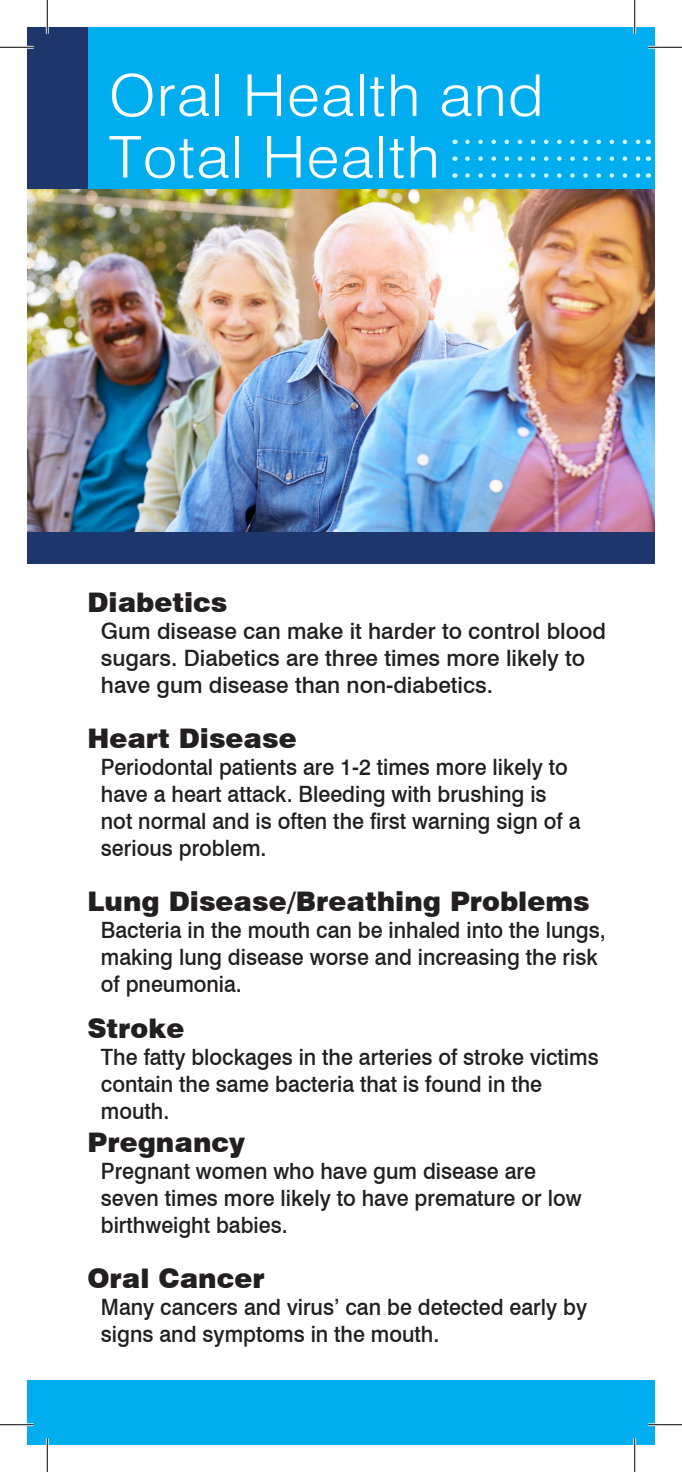
<style>
.page{position:relative;width:682px;height:1472px;background:#fff}
.page>*{position:absolute;margin:0;border:0;box-sizing:border-box;transform-origin:0 0}
.t1{font:300 57.6px/61.6px "Swiss 721 Greek BT";letter-spacing:.02em;color:#fff;scale:1.07 1}
.t2{font:900 27px "Swiss 721 Greek BT";color:#231f20}
.t3{font:500 22.5px/27px "Swiss 721 BT";color:#231f20;scale:.95 1}
.t4{font:500 22.5px/27px "Swiss 721 BT";color:#231f20}
</style>
<div class="page">
<div style="left:27px;top:27px;width:628px;height:201px;background:#00aeef"></div>
<svg style="left:467px;top:140px;width:174px;height:4px"></svg>
<svg style="left:467px;top:156px;width:174px;height:5px"></svg>
<svg style="left:467px;top:173px;width:174px;height:5px"></svg>
<div style="left:27px;top:27px;width:60px;height:263px;background:#1d366c"></div>
<div style="left:27px;top:531px;width:628px;height:33px;background:#1d366c"></div>
<div style="left:27px;top:1381px;width:628px;height:63px;background:#00aeef"></div>
<img style="left:27px;top:189px;width:628px;height:342px">
<hr style="left:0;top:46px;width:34px;height:3px;background:#fff">
<hr style="left:648px;top:46px;width:34px;height:3px;background:#fff">
<hr style="left:0;top:1423px;width:34px;height:3px;background:#fff">
<hr style="left:648px;top:1423px;width:34px;height:3px;background:#fff">
<hr style="left:46px;top:0;width:3px;height:34px;background:#fff">
<hr style="left:46px;top:1438px;width:3px;height:34px;background:#fff">
<hr style="left:633px;top:0;width:3px;height:34px;background:#fff">
<hr style="left:633px;top:1438px;width:3px;height:34px;background:#fff">
<hr style="left:0;top:47px;width:34px;height:1px;background:#000">
<hr style="left:648px;top:47px;width:34px;height:1px;background:#000">
<hr style="left:0;top:1424px;width:34px;height:1px;background:#000">
<hr style="left:648px;top:1424px;width:34px;height:1px;background:#000">
<hr style="left:47px;top:0;width:1px;height:34px;background:#000">
<hr style="left:47px;top:1438px;width:1px;height:34px;background:#000">
<hr style="left:634px;top:0;width:1px;height:34px;background:#000">
<hr style="left:634px;top:1438px;width:1px;height:34px;background:#000">
<p class="t1" style="left:109px;top:66px;width:408px">Oral Health and<br>Total Health</p>
<p class="t2" style="left:87px;top:586px;width:141px">Diabetics</p>
<p class="t4" style="left:101px;top:617px;width:506px">Gum disease can make it harder to control blood sugars. Diabetics are three times more likely to have gum disease than non-diabetics.</p>
<p class="t2" style="left:87px;top:722px;width:211px">Heart Disease</p>
<p class="t3" style="left:101px;top:753px;width:506px">Periodontal patients are 1-2 times more likely to have a heart attack. Bleeding with brushing is not normal and is often the first warning sign of a serious problem.</p>
<p class="t2" style="left:87px;top:885px;width:504px">Lung Disease/Breathing Problems</p>
<p class="t3" style="left:101px;top:916px;width:533px">Bacteria in the mouth can be inhaled into the lungs, making lung disease worse and increasing the risk of pneumonia.</p>
<p class="t2" style="left:87px;top:1012px;width:99px">Stroke</p>
<p class="t3" style="left:101px;top:1043px;width:525px">The fatty blockages in the arteries of stroke victims contain the same bacteria that is found in the mouth.</p>
<p class="t2" style="left:87px;top:1126px;width:159px">Pregnancy</p>
<p class="t3" style="left:101px;top:1157px;width:507px">Pregnant women who have gum disease are seven times more likely to have premature or low birthweight babies.</p>
<p class="t2" style="left:87px;top:1262px;width:179px">Oral Cancer</p>
<p class="t3" style="left:101px;top:1293px;width:513px">Many cancers and virus’ can be detected early by signs and symptoms in the mouth.</p>
</div>
